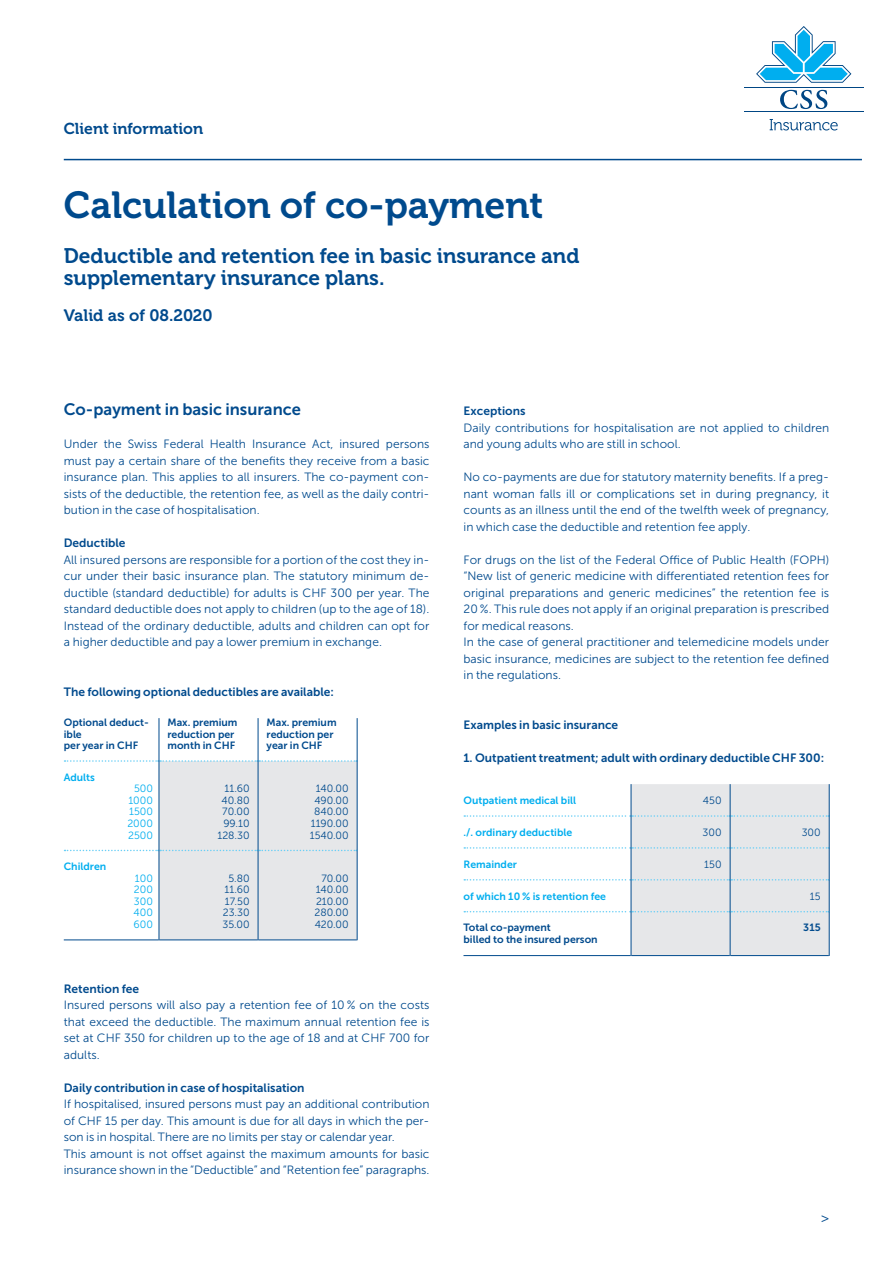
<style>
.page{position:relative;width:893px;height:1263px;background:#fff}
.page>*{position:absolute;margin:0;border:0;box-sizing:border-box;transform-origin:0 0}
.t1{font:37.5px "Museo 700";color:#004a8d}
.t2{font:21px/22.5px "Museo 700";color:#004a8d}
.t3{font:16.5px "Museo Sans 700";color:#004a8d}
.t4{font:16.5px "Museo 700";letter-spacing:-.005em;color:#004a8d}
.t5{font:15.75px "Museo 700";color:#004a8d}
.t6{font:15px "Museo Sans 300";color:#004a8d}
.t7{font:12px/16.5px "Museo Sans 300";letter-spacing:.005em;color:#004a8d;text-align:justify}
.t8{font:12px "Museo Sans 700";color:#004a8d}
.t9{font:10.5px/11.6px "Museo Sans 700";color:#004a8d}
.t10{font:10.5px/11.6px "Museo Sans 300";color:#004a8d;text-align:center}
.t11{font:10.5px "Museo Sans 700";color:#00aeef}
.t12{font:10.5px/11.6px "Museo Sans 300";color:#00aeef;text-align:justify}
</style>
<div class="page">
<hr style="left:64px;top:159px;width:798px;height:1px;background:#004a8d">
<hr style="left:744px;top:111px;width:119px;height:1px;background:#004684">
<hr style="left:744px;top:87px;width:119px;height:1px;background:#004684">
<svg style="left:756px;top:26px;width:95px;height:57px"></svg>
<svg style="left:780px;top:90px;width:47px;height:19px"></svg>
<svg style="left:770px;top:119px;width:68px;height:11px"></svg>
<svg style="left:65px;top:760px;width:292px;height:179px"></svg>
<hr style="left:159px;top:718px;width:1px;height:43px;background:#004a8d">
<hr style="left:258px;top:718px;width:1px;height:43px;background:#004a8d">
<hr style="left:357px;top:718px;width:1px;height:43px;background:#004a8d">
<hr style="left:159px;top:761px;width:1px;height:89px;background:#004a8d">
<hr style="left:258px;top:761px;width:1px;height:89px;background:#004a8d">
<hr style="left:357px;top:761px;width:1px;height:89px;background:#004a8d">
<hr style="left:64px;top:939px;width:95px;height:1px;background:#004a8d">
<hr style="left:159px;top:850px;width:1px;height:90px;background:#004a8d">
<hr style="left:159px;top:939px;width:99px;height:1px;background:#004a8d">
<hr style="left:258px;top:850px;width:1px;height:90px;background:#004a8d">
<hr style="left:357px;top:850px;width:1px;height:90px;background:#004a8d">
<hr style="left:258px;top:939px;width:99px;height:1px;background:#004a8d">
<svg style="left:464px;top:784px;width:365px;height:171px"></svg>
<hr style="left:631px;top:784px;width:1px;height:32px;background:#004a8d">
<hr style="left:730px;top:784px;width:1px;height:32px;background:#004a8d">
<hr style="left:829px;top:784px;width:1px;height:32px;background:#004a8d">
<hr style="left:631px;top:816px;width:1px;height:32px;background:#004a8d">
<hr style="left:730px;top:816px;width:1px;height:32px;background:#004a8d">
<hr style="left:829px;top:816px;width:1px;height:32px;background:#004a8d">
<hr style="left:631px;top:848px;width:1px;height:32px;background:#004a8d">
<hr style="left:631px;top:880px;width:1px;height:32px;background:#004a8d">
<hr style="left:730px;top:848px;width:1px;height:32px;background:#004a8d">
<hr style="left:730px;top:880px;width:1px;height:32px;background:#004a8d">
<hr style="left:829px;top:848px;width:1px;height:32px;background:#004a8d">
<hr style="left:829px;top:880px;width:1px;height:32px;background:#004a8d">
<hr style="left:463px;top:955px;width:168px;height:1px;background:#004a8d">
<hr style="left:631px;top:912px;width:1px;height:44px;background:#004a8d">
<hr style="left:631px;top:955px;width:99px;height:1px;background:#004a8d">
<hr style="left:730px;top:912px;width:1px;height:44px;background:#004a8d">
<hr style="left:829px;top:912px;width:1px;height:44px;background:#004a8d">
<hr style="left:730px;top:955px;width:99px;height:1px;background:#004a8d">
<h3 class="t5" style="left:64px;top:120px;width:141px">Client information</h3>
<h1 class="t1" style="left:64px;top:184px;width:481px">Calculation of co-payment</h1>
<h2 class="t2" style="left:64px;top:245px;width:517px">Deductible and retention fee in basic insurance and supplementary insurance plans.</h2>
<h3 class="t4" style="left:64px;top:306px;width:150px">Valid as of 08.2020</h3>
<h3 class="t3" style="left:64px;top:400px;width:239px">Co-payment in basic insurance</h3>
<p class="t7" style="left:64px;top:436px;width:367px">Under the Swiss Federal Health Insurance Act, insured persons must pay a certain share of the benefits they receive from a basic insurance plan. This applies to all insurers. The co-payment con&shy;sists of the deductible, the retention fee, as well as the daily contri&shy;bution in the case of hospitalisation.</p>
<p class="t8" style="left:64px;top:536px;width:63px">Deductible</p>
<p class="t7" style="left:64px;top:551px;width:367px">All insured persons are responsible for a portion of the cost they in&shy;cur under their basic insurance plan. The statutory minimum de&shy;ductible (standard deductible) for adults is CHF 300 per year. The standard deductible does not apply to children (up to the age of 18).<br>Instead of the ordinary deductible, adults and children can opt for a higher deductible and pay a lower premium in exchange.</p>
<p class="t8" style="left:64px;top:685px;width:272px">The following optional deductibles are available:</p>
<p class="t9" style="left:64px;top:717px;width:87px">Optional deduct&shy;ible<br>per year in CHF</p>
<p class="t9" style="left:167px;top:717px;width:72px">Max. premium reduction per month in CHF</p>
<p class="t9" style="left:267px;top:717px;width:72px">Max. premium reduction per year in CHF</p>
<p class="t11" style="left:64px;top:771px;width:33px">Adults</p>
<p class="t12" style="left:127px;top:783px;width:27px;text-indent:7px">500<br>1000<br>1500<br>2000<br>2500</p>
<p class="t10" style="left:217px;top:783px;width:34px;text-align:right">11.60<br>40.80<br>70.00<br>99.10<br>128.30</p>
<p class="t10" style="left:310px;top:783px;width:40px">140.00<br>490.00<br>840.00<br>1190.00<br>1540.00</p>
<p class="t11" style="left:64px;top:861px;width:44px">Children</p>
<p class="t12" style="left:134px;top:872px;width:21px">100<br>200<br>300<br>400<br>600</p>
<p class="t10" style="left:222px;top:872px;width:29px">5.80<br>11.60<br>17.50<br>23.30<br>35.00</p>
<p class="t10" style="left:315px;top:872px;width:36px;text-align:justify;text-indent:7px">70.00<br>140.00<br>210.00<br>280.00<br>420.00</p>
<p class="t8" style="left:64px;top:982px;width:77px">Retention fee</p>
<p class="t7" style="left:64px;top:997px;width:367px">Insured persons will also pay a retention fee of 10 % on the costs that exceed the deductible. The maximum annual retention fee is set at CHF 350 for children up to the age of 18 and at CHF 700 for adults.</p>
<p class="t8" style="left:64px;top:1081px;width:242px">Daily contribution in case of hospitalisation</p>
<p class="t7" style="left:64px;top:1096px;width:367px;text-align:left">If hospitalised, insured persons must pay an additional contribution of CHF 15 per day. This amount is due for all days in which the per&shy;son is in hospital. There are no limits per stay or calendar year.<br>This amount is not offset against the maximum amounts for basic insurance shown in the “Deductible” and “Retention fee” paragraphs.</p>
<p class="t8" style="left:463px;top:404px;width:64px">Exceptions</p>
<p class="t7" style="left:463px;top:419px;width:367px">Daily contributions for hospitalisation are not applied to children and young adults who are still in school.</p>
<p class="t7" style="left:463px;top:469px;width:367px">No co-payments are due for statutory maternity benefits. If a preg&shy;nant woman falls ill or complications set in during pregnancy, it counts as an illness until the end of the twelfth week of pregnancy, in which case the deductible and retention fee apply.</p>
<p class="t7" style="left:463px;top:551px;width:367px;text-align:left">For drugs on the list of the Federal Office of Public Health (FOPH) “New list of generic medicine with differentiated retention fees for original preparations and generic medicines” the retention fee is 20 %. This rule does not apply if an original preparation is prescribed for medical reasons.<br>In the case of general practitioner and telemedicine models under basic insurance, medicines are subject to the retention fee defined in the regulations.</p>
<p class="t8" style="left:463px;top:718px;width:156px">Examples in basic insurance</p>
<p class="t8" style="left:463px;top:751px;width:362px">1. Outpatient treatment; adult with ordinary deductible CHF 300:</p>
<p class="t11" style="left:463px;top:794px;width:114px">Outpatient medical bill</p>
<p class="t10" style="left:703px;top:795px;width:20px">450</p>
<p class="t11" style="left:463px;top:826px;width:110px">./. ordinary deductible</p>
<p class="t10" style="left:703px;top:826px;width:21px">300</p>
<p class="t10" style="left:802px;top:826px;width:21px">300</p>
<p class="t11" style="left:463px;top:858px;width:55px">Remainder</p>
<p class="t10" style="left:704px;top:858px;width:19px">150</p>
<p class="t11" style="left:463px;top:890px;width:144px">of which 10 % is retention fee</p>
<p class="t10" style="left:810px;top:890px;width:12px">15</p>
<p class="t9" style="left:463px;top:922px;width:136px">Total co-payment<br>billed to the insured person</p>
<p class="t9" style="left:803px;top:922px;width:19px">315</p>
<p class="t6" style="left:821px;top:1210px;width:10px">&gt;</p>
</div>
